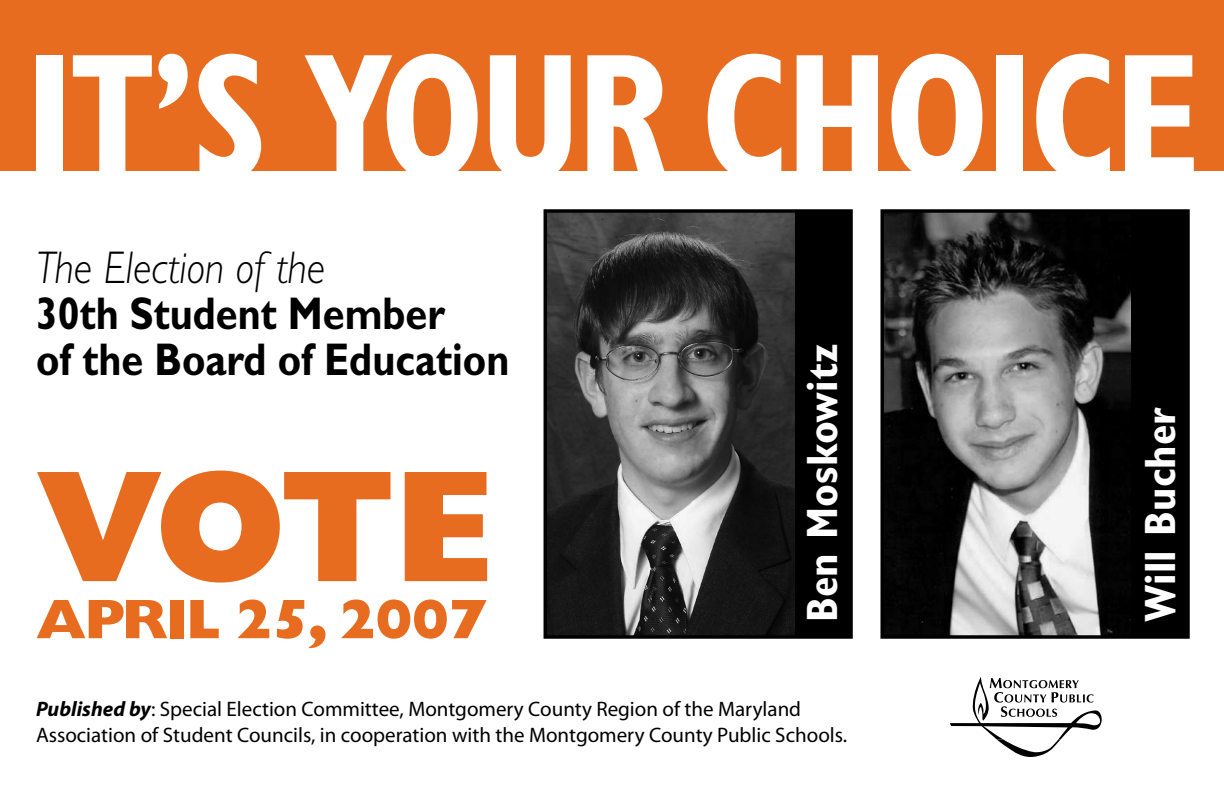
<style>
.page{position:relative;width:1224px;height:792px;background:#fff}
.page>*{position:absolute;margin:0;border:0;box-sizing:border-box;transform-origin:0 0}
.t1{font:700 condensed 180.5px "Gill Sans Std";letter-spacing:-.025em;color:#fff;scale:.94 1}
.t2{font:800 160px "Gill Sans Std";color:#e86c1f}
.t3{font:800 56px "Gill Sans Std";letter-spacing:-.025em;color:#e86c1f}
.t4{font:700 46px/46px "Gill Sans Std";color:#000;scale:.86 1}
.t5{font:italic 300 46px "Gill Sans Std";color:#000;scale:.9 1}
.t6{font:700 condensed 44px "Gill Sans Std";color:#fff}
.t7{font:21px/25.2px "Myriad Pro";color:#000}
.s1{font-weight:700;font-style:italic}
</style>
<div class="page">
<div style="left:0;top:0;width:1224px;height:171px;background:#e86c1f"></div>
<img style="left:548px;top:213px;width:248px;height:422px">
<div style="left:544px;top:209px;width:309px;height:430px;border:3px solid #000"></div>
<img style="left:884px;top:213px;width:248px;height:422px">
<div style="left:880px;top:209px;width:310px;height:430px;border:3px solid #000"></div>
<div style="left:1132px;top:211px;width:56px;height:426px;background:#000"></div>
<div style="left:796px;top:211px;width:56px;height:426px;background:#000"></div>
<svg style="left:950px;top:677px;width:152px;height:80px"></svg>
<h1 class="t1" style="left:25px;top:10px;width:1252px">IT’S YOUR CHOICE</h1>
<h3 class="t5" style="left:36px;top:242px;width:323px">The Election of the</h3>
<h3 class="t4" style="left:36px;top:291px;width:552px">30th Student Member<br>of the Board of Education</h3>
<h2 class="t2" style="left:35px;top:434px;width:461px">VOTE</h2>
<h3 class="t3" style="left:36px;top:587px;width:451px">April 25, 2007</h3>
<h3 class="t6" style="left:796px;top:622px;width:280px;rotate:-90deg">BEN MOSKOWITZ</h3>
<p class="t7" style="left:36px;top:697px;width:813px"><span class="s1">Published by</span>: Special Election Committee, Montgomery County Region of the Maryland<br>Association of Student Councils, in cooperation with the Montgomery County Public Schools.</p>
<h3 class="t6" style="left:1134px;top:622px;width:217px;rotate:-90deg">WILL BUCHER</h3>
</div>
